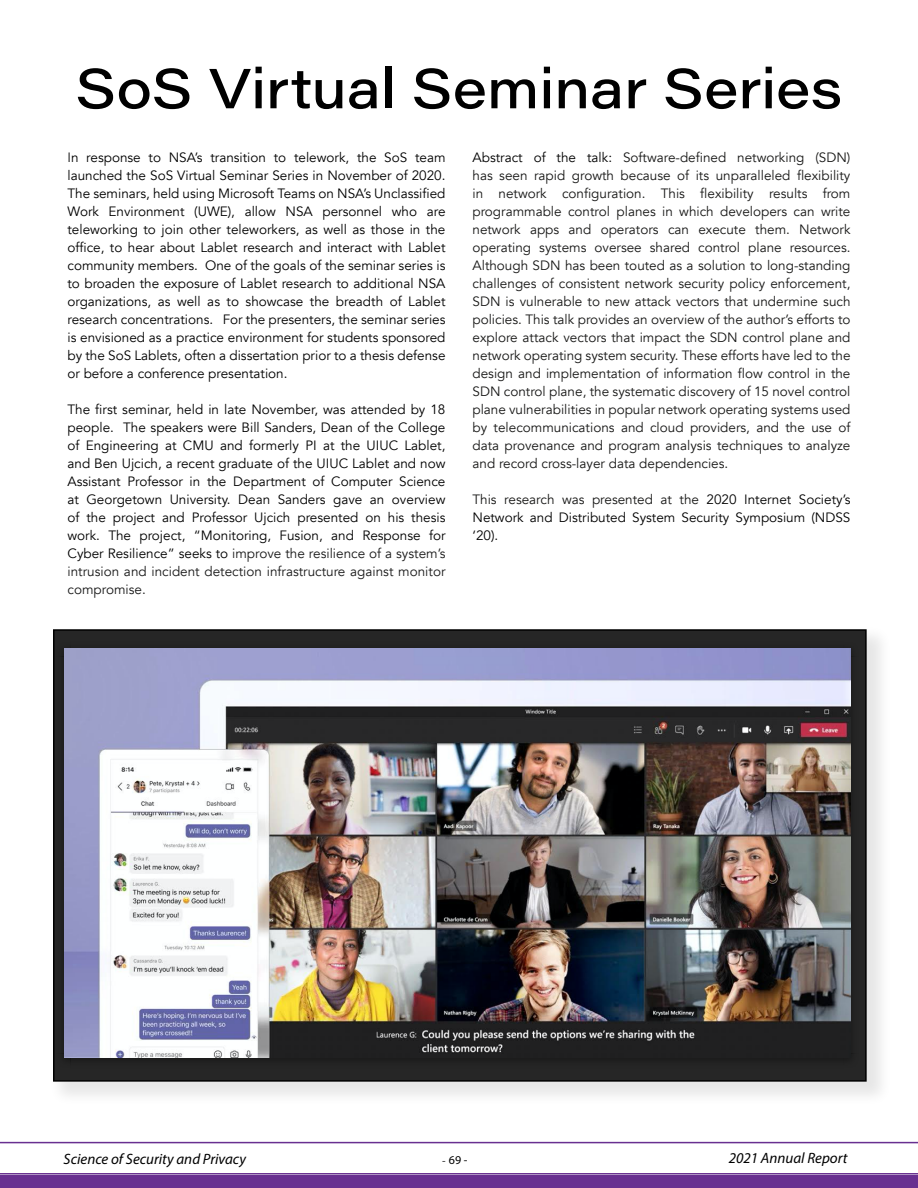
<style>
.page{position:relative;width:918px;height:1188px;background:#fff}
.page>*{position:absolute;margin:0;border:0;box-sizing:border-box;transform-origin:0 0}
.t1{font:55.5px "Acumin Variable Concept";color:#000}
.t2{font:italic 15px "Myriad Pro";color:#000}
.t3{font:13.5px/18px "Avenir";color:#000;text-align:justify}
.t4{font:13.5px/18px "Avenir";color:#181817;text-align:justify}
.t5{font:12px "Myriad Pro";color:#000}
.s1{font-weight:300}
.s2{color:#1a1a1a}
.s3{color:#000}
.s4{color:#181817}
.s5{font-family:"Minion Pro"}
</style>
<div class="page">
<div style="left:0;top:1175px;width:918px;height:13px;background:#683090"></div>
<hr style="left:0;top:1142px;width:918px;height:1px;background:#683090">
<hr style="left:0;top:1173px;width:918px;height:2px;background:#683090">
<div style="left:49px;top:625px;width:843px;height:482px;background:#000;opacity:.1"></div>
<div style="left:54px;top:630px;width:812px;height:451px;background:#252525"></div>
<img style="left:64px;top:648px;width:787px;height:410px">
<div style="left:53px;top:629px;width:814px;height:453px;border:2px solid #000"></div>
<h1 class="t1" style="left:76px;top:51px;width:768px">SoS Virtual Seminar Series</h1>
<p class="t3" style="left:68px;top:149px;width:380px"><span class="s1">I</span>n response to NSA’s transition to telework, the SoS team launched the SoS Virtual Seminar Series in November of 2020.<br>The seminars, held using Microsoft Teams on NSA’s Unclassified Work Environment (UWE), allow NSA personnel who are teleworking to join other teleworkers, as well as those in the office, to hear about Lablet research and interact with Lablet community members. One of the goals of the seminar series is to broaden the exposure of Lablet research to additional NSA organizations, as well as to showcase the breadth of Lablet research concentrations. For the presenters, the seminar series is envisioned as a practice environment for students sponsored by the SoS Lablets, often a dissertation prior to a thesis defense or before a conference presentation.</p>
<p class="t3" style="left:68px;top:401px;width:380px">The first seminar, held in late November, was attended by 18 people. The speakers were Bill Sanders, Dean of the College of Engineering at CMU and formerly PI at the UIUC Lablet, and Ben Ujcich, a recent graduate of the UIUC Lablet and now Assistant Professor in the Department of Computer Science at Georgetown University. Dean Sanders gave an overview of the project and Professor Ujcich presented on his thesis work. The project, “Monitoring, Fusion, and Response for Cyber Resilience” seeks to <span class="s2">improve the resilience of a system’s intrusion and incident detection infrastructure against monitor compromise.</span></p>
<p class="t4" style="left:472px;top:149px;width:380px"><span class="s3">Abstract of the talk:</span> Software-defined networking (SDN) has seen rapid growth because of its unparalleled flexibility in network configuration. This flexibility results from programmable control planes in which developers can write network apps and operators can execute them. Network operating systems oversee shared control plane resources.<br>Although SDN has been touted as a solution to long-standing challenges of consistent network security policy enforcement, SDN is vulnerable to new attack vectors that undermine such policies. This talk provides an overview of the author’s efforts to explore attack vectors that impact the SDN control plane and network operating system security. These efforts have led to the design and implementation of information flow control in the SDN control plane, the systematic discovery of 15 novel control plane vulnerabilities in popular network operating systems used by telecommunications and cloud providers, and the use of data provenance and program analysis techniques to analyze and record cross-layer data dependencies.</p>
<p class="t3" style="left:472px;top:490px;width:379px"><span class="s4">This research was presented at the</span> 2020 Internet Society’s Network and Distributed System Security Symposium (NDSS ‘20).</p>
<p class="t2" style="left:64px;top:1149px;width:184px">Science of Security and Privacy</p>
<p class="t5" style="left:442px;top:1153px;width:27px"><span class="s5">-</span> 69 -</p>
<p class="t2" style="left:729px;top:1149px;width:120px">2021 Annual Report</p>
</div>
